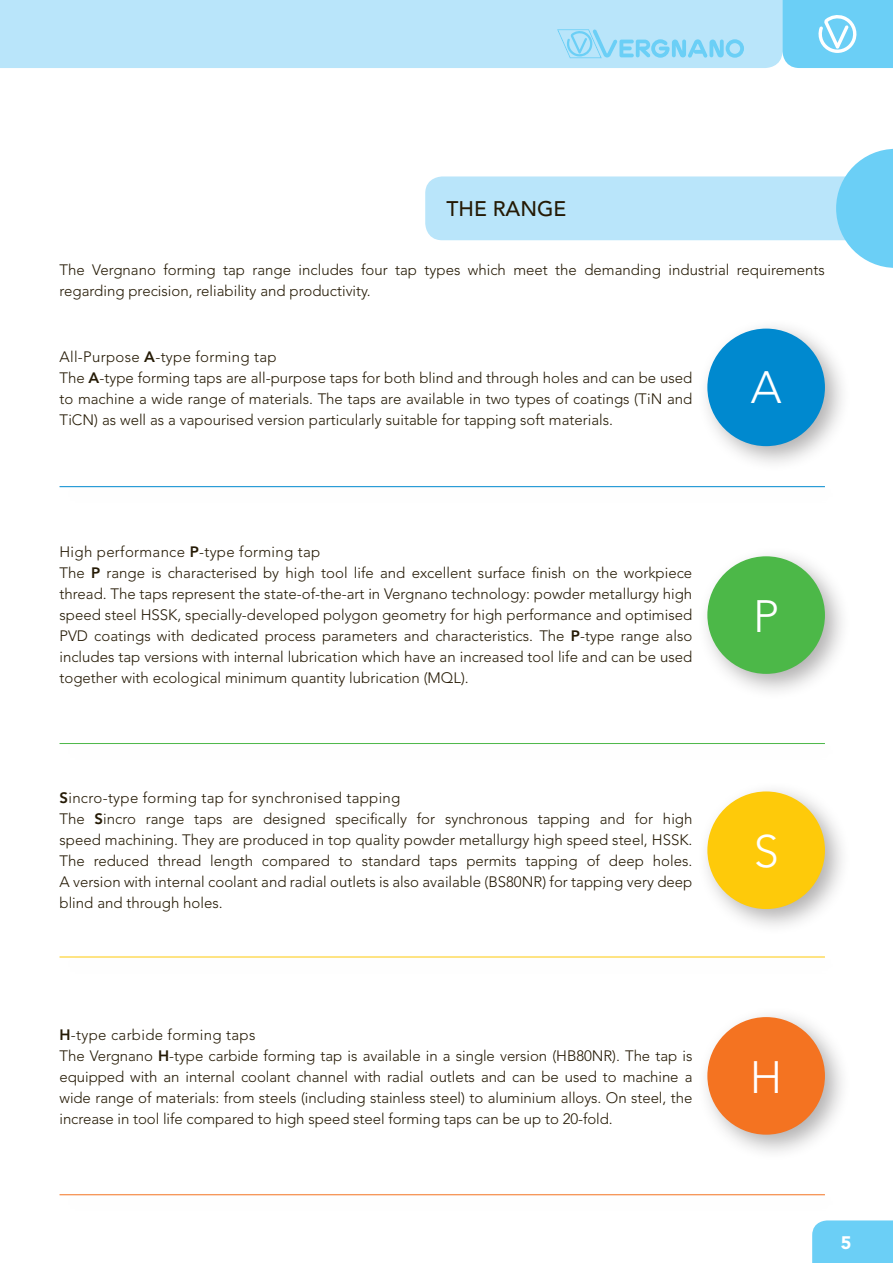
<style>
.page{position:relative;width:893px;height:1263px;background:#fff}
.page>*{position:absolute;margin:0;border:0;box-sizing:border-box;transform-origin:0 0}
.t1{font:300 45px "Avenir";color:#fff}
.t2{font:500 21px "Avenir";color:#251a05}
.t3{font:900 18px "Avenir";color:#fff}
.t4{font:300 15px/21px "Avenir";color:#251a05}
.s1{font-weight:800}
</style>
<div class="page">
<div style="left:812px;top:1220px;width:81px;height:43px;background:#6bcff6"></div>
<div style="left:0;top:0;width:782px;height:68px;background:#b9e5fa"></div>
<svg style="left:557px;top:29px;width:187px;height:29px;background:#9fddf8"></svg>
<svg style="left:782px;top:0;width:111px;height:68px;background:#76d2f6"></svg>
<div style="left:425px;top:176px;width:468px;height:64px;background:#b9e5fa;border-radius:17px"></div>
<svg style="left:836px;top:149px;width:57px;height:119px"></svg>
<div style="left:695px;top:317px;width:164px;height:164px;background:#231f20;opacity:.35"></div>
<div style="left:707px;top:329px;width:118px;height:117px;background:#0089cf;border-radius:50%"></div>
<div style="left:695px;top:1005px;width:164px;height:164px;background:#231f20;opacity:.35"></div>
<div style="left:707px;top:1017px;width:118px;height:118px;background:#f47321;border-radius:50%"></div>
<div style="left:695px;top:544px;width:164px;height:164px;background:#231f20;opacity:.35"></div>
<div style="left:707px;top:556px;width:118px;height:118px;background:#4cb848;border-radius:50%"></div>
<div style="left:695px;top:779px;width:164px;height:165px;background:#231f20;opacity:.35"></div>
<div style="left:707px;top:791px;width:118px;height:118px;background:#feca0a;border-radius:50%"></div>
<div style="left:47px;top:474px;width:813px;height:48px;background:#fff"></div>
<hr style="left:60px;top:486px;width:765px;height:1px;background:#0089cf">
<hr style="left:60px;top:743px;width:765px;height:1px;background:#4cb848">
<hr style="left:60px;top:957px;width:765px;height:1px;background:#feca0a">
<div style="left:47px;top:1182px;width:813px;height:48px;background:#fff"></div>
<hr style="left:60px;top:1194px;width:765px;height:1px;background:#f47321">
<h2 class="t2" style="left:446px;top:197px;width:121px">THE RANGE</h2>
<p class="t4" style="left:60px;top:259px;width:767px">The Vergnano forming tap range includes four tap types which meet the demanding industrial requirements regarding precision, reliability and productivity.</p>
<p class="t4" style="left:59px;top:346px;width:634px">All-Purpose <span class="s1">A</span>-type forming tap<br>The <span class="s1">A</span>-type forming taps are all-purpose taps for both blind and through holes and can be used to machine a wide range of materials. The taps are available in two types of coatings (TiN and TiCN) as well as a vapourised version particularly suitable for tapping soft materials.</p>
<h1 class="t1" style="left:751px;top:361px;width:32px">A</h1>
<p class="t4" style="left:59px;top:541px;width:634px">High performance <span class="s1">P</span>-type forming tap<br>The <span class="s1">P</span> range is characterised by high tool life and excellent surface finish on the workpiece thread. The taps represent the state-of-the-art in Vergnano technology: powder metallurgy high speed steel HSSK, specially-developed polygon geometry for high performance and optimised PVD coatings with dedicated process parameters and characteristics. The <span class="s1">P</span>-type range also includes tap versions with internal lubrication which have an increased tool life and can be used together with ecological minimum quantity lubrication (MQL).</p>
<p class="t4" style="left:60px;top:788px;width:634px"><span class="s1">S</span>incro-type forming tap for synchronised tapping<br>The <span class="s1">S</span>incro range taps are designed specifically for synchronous tapping and for high speed machining. They are produced in top quality powder metallurgy high speed steel, HSSK.<br>The reduced thread length compared to standard taps permits tapping of deep holes.<br>A version with internal coolant and radial outlets is also available (BS80NR) for tapping very deep blind and through holes.</p>
<p class="t4" style="left:60px;top:1024px;width:634px"><span class="s1">H</span>-type carbide forming taps<br>The Vergnano <span class="s1">H</span>-type carbide forming tap is available in a single version (HB80NR). The tap is equipped with an internal coolant channel with radial outlets and can be used to machine a wide range of materials: from steels (including stainless steel) to aluminium alloys. On steel, the increase in tool life compared to high speed steel forming taps can be up to 20-fold.</p>
<h1 class="t1" style="left:753px;top:590px;width:27px">P</h1>
<h1 class="t1" style="left:754px;top:825px;width:27px">S</h1>
<h1 class="t1" style="left:750px;top:1051px;width:34px">H</h1>
<p class="t3" style="left:841px;top:1231px;width:12px">5</p>
</div>
